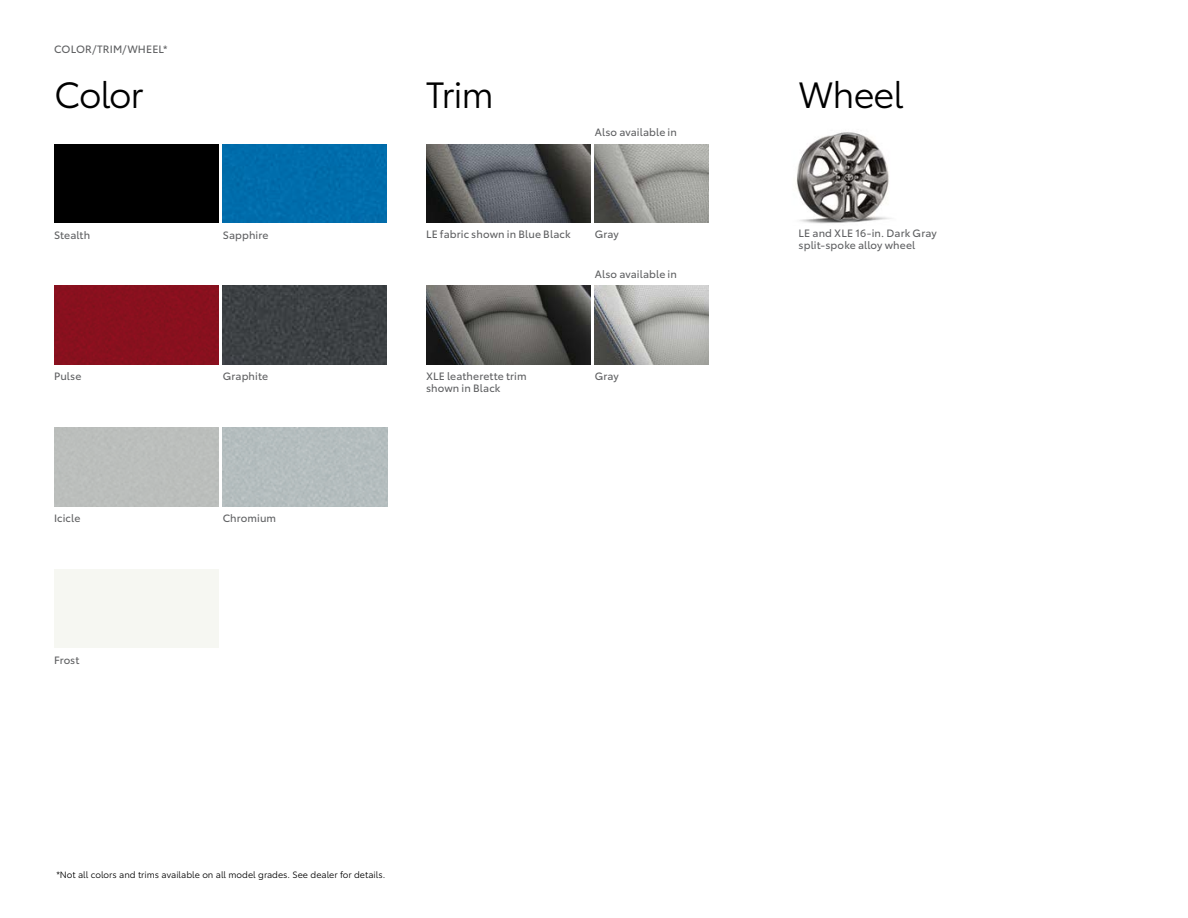
<style>
.page{position:relative;width:1188px;height:918px;background:#fff}
.page>*{position:absolute;margin:0;border:0;box-sizing:border-box;transform-origin:0 0}
.t1{font:36px "Toyota Type";letter-spacing:-.03em;color:#000}
.t2{font:10.5px/12px "Toyota Type";letter-spacing:.01em;color:#5f6062}
.t3{font:9px "Toyota Type";color:#000}
</style>
<div class="page">
<img style="left:796px;top:132px;width:95px;height:92px">
<img style="left:426px;top:285px;width:164px;height:79px">
<img style="left:595px;top:285px;width:114px;height:79px">
<img style="left:595px;top:144px;width:114px;height:79px">
<img style="left:426px;top:144px;width:164px;height:79px">
<div style="left:54px;top:144px;width:164px;height:79px;background:#000"></div>
<div style="left:223px;top:144px;width:164px;height:79px;background:#006dac"></div>
<div style="left:54px;top:286px;width:164px;height:78px;background:#88101e"></div>
<img style="left:223px;top:286px;width:164px;height:78px">
<div style="left:223px;top:428px;width:164px;height:78px;background:#b4bdbe"></div>
<p class="t2" style="left:54px;top:42px;width:115px">COLOR/TRIM/WHEEL*</p>
<h1 class="t1" style="left:54px;top:69px;width:91px">Color</h1>
<h1 class="t1" style="left:426px;top:69px;width:69px">Trim</h1>
<h1 class="t1" style="left:799px;top:69px;width:107px">Wheel</h1>
<p class="t2" style="left:595px;top:126px;width:84px">Also available in</p>
<p class="t2" style="left:54px;top:228px;width:38px">Stealth</p>
<p class="t2" style="left:223px;top:228px;width:47px">Sapphire</p>
<p class="t2" style="left:426px;top:228px;width:146px">LE fabric shown in Blue Black</p>
<p class="t2" style="left:595px;top:228px;width:26px">Gray</p>
<p class="t2" style="left:595px;top:267px;width:84px">Also available in</p>
<p class="t2" style="left:54px;top:370px;width:29px">Pulse</p>
<p class="t2" style="left:223px;top:370px;width:47px">Graphite</p>
<p class="t2" style="left:426px;top:369px;width:102px">XLE leatherette trim shown in Black</p>
<p class="t2" style="left:595px;top:369px;width:26px">Gray</p>
<p class="t2" style="left:54px;top:511px;width:28px">Icicle</p>
<p class="t2" style="left:223px;top:511px;width:55px">Chromium</p>
<p class="t2" style="left:54px;top:653px;width:27px">Frost</p>
<p class="t3" style="left:56px;top:868px;width:330px">*Not all colors and trims available on all model grades. See dealer for details.</p>
<p class="t2" style="left:799px;top:226px;width:140px">LE and XLE 16-in. Dark Gray split-spoke alloy wheel</p>
</div>
